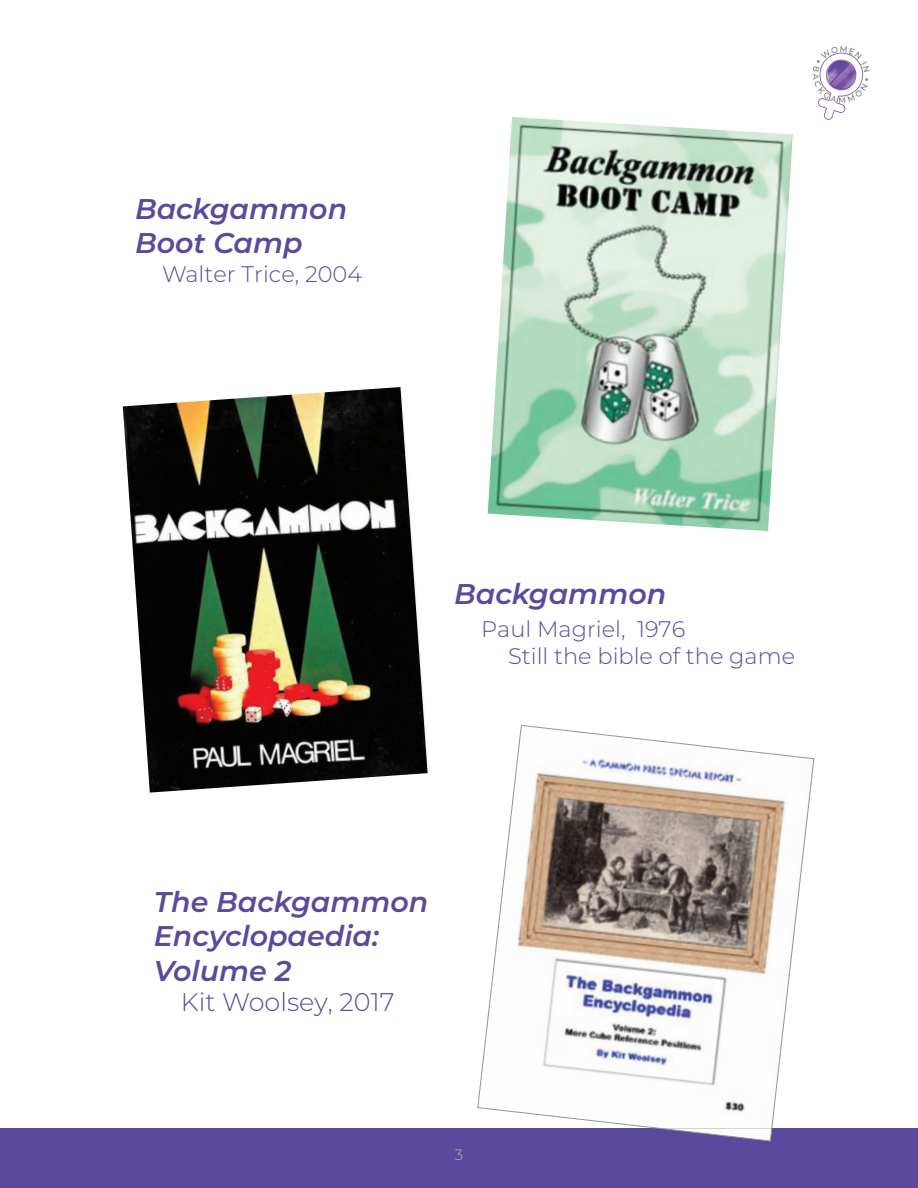
<style>
.page{position:relative;width:918px;height:1188px;background:#fff}
.page>*{position:absolute;margin:0;border:0;box-sizing:border-box;transform-origin:0 0}
.t1{font:italic 600 28.5px/34.2px "Montserrat";color:#5b499e}
.t2{font:300 25.5px "Montserrat";color:#5b499e}
.t3{font:300 22.5px/26.2px "Montserrat";color:#5b499e}
.t4{font:300 15px "Montserrat";color:#b6b7b8}
</style>
<div class="page">
<img style="left:812px;top:46px;width:58px;height:74px">
<div style="left:0;top:1128px;width:918px;height:60px;background:#5b499e"></div>
<img style="left:488px;top:117px;width:305px;height:415px">
<img style="left:123px;top:387px;width:305px;height:406px">
<svg style="left:477px;top:725px;width:338px;height:417px"></svg>
<p class="t1" style="left:135px;top:190px;width:214px">Backgammon<br>Boot Camp</p>
<p class="t3" style="left:162px;top:260px;width:202px">Walter Trice, 2004</p>
<p class="t1" style="left:454px;top:575px;width:214px">Backgammon</p>
<p class="t3" style="left:508px;top:616px;width:288px;text-indent:-27px">Paul Magriel, 1976<br>Still the bible of the game</p>
<p class="t1" style="left:154px;top:884px;width:276px">The Backgammon<br>Encyclopaedia:<br>Volume 2</p>
<p class="t2" style="left:181px;top:985px;width:215px">Kit Woolsey, 2017</p>
<p class="t4" style="left:455px;top:1145px;width:10px">3</p>
</div>
